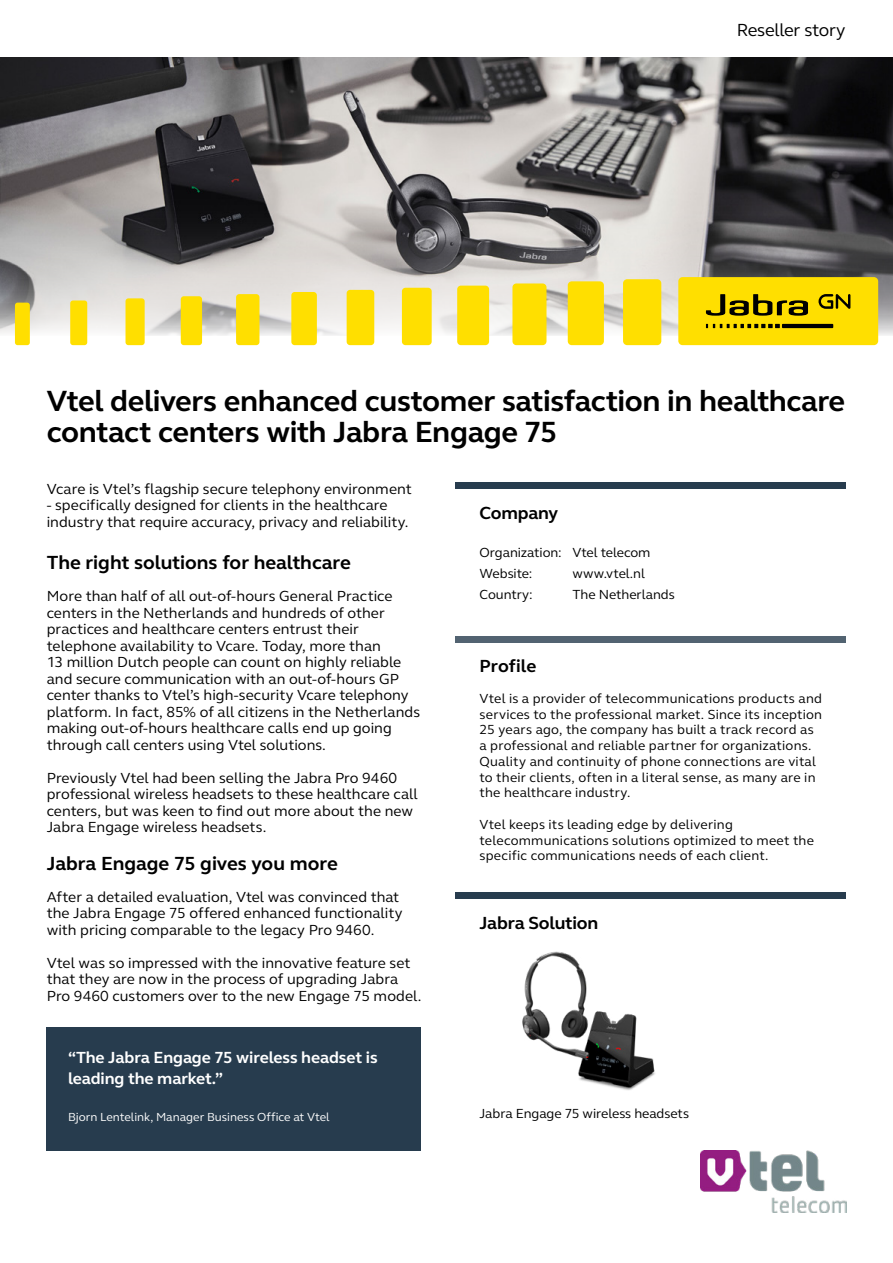
<style>
.page{position:relative;width:893px;height:1263px;background:#fff}
.page>*{position:absolute;margin:0;border:0;box-sizing:border-box;transform-origin:0 0}
.t1{font:700 30px/31.5px "GN Elliot";letter-spacing:-.015em;color:#000}
.t2{font:700 19.5px "GN Elliot";color:#000}
.t3{font:700 18px "GN Elliot";letter-spacing:-.01em;color:#000}
.t4{font:18px "GN Elliot";letter-spacing:-.015em;color:#000}
.t5{font:700 16.5px/21px "GN Elliot";letter-spacing:-.01em;color:#fff}
.t6{font:15px/16.5px "GN Elliot";color:#000}
.t7{font:13.5px/15.8px "GN Elliot";letter-spacing:.015em;color:#000}
.t8{font:13.5px/21px "GN Elliot";letter-spacing:-.005em;color:#000}
.t9{font:12px "GN Elliot";color:#fff}
</style>
<div class="page">
<img style="left:0;top:57px;width:893px;height:279px">
<div style="left:455px;top:483px;width:391px;height:6px;background:#273c4e"></div>
<div style="left:455px;top:636px;width:391px;height:6px;background:#526371"></div>
<div style="left:455px;top:892px;width:391px;height:6px;background:#273c4e"></div>
<div style="left:15px;top:303px;width:15px;height:42px;background:#ffdf00;border-radius:3px"></div>
<div style="left:70px;top:300px;width:17px;height:45px;background:#ffdf00;border-radius:3px"></div>
<div style="left:126px;top:298px;width:19px;height:47px;background:#ffdf00;border-radius:3px"></div>
<div style="left:181px;top:296px;width:21px;height:49px;background:#ffdf00;border-radius:3px"></div>
<div style="left:236px;top:294px;width:23px;height:51px;background:#ffdf00;border-radius:3px"></div>
<div style="left:291px;top:292px;width:26px;height:53px;background:#ffdf00;border-radius:3px"></div>
<div style="left:347px;top:290px;width:27px;height:55px;background:#ffdf00;border-radius:3px"></div>
<div style="left:402px;top:288px;width:30px;height:57px;background:#ffdf00;border-radius:4px"></div>
<div style="left:457px;top:286px;width:32px;height:59px;background:#ffdf00;border-radius:4px"></div>
<div style="left:512px;top:283px;width:34px;height:62px;background:#ffdf00;border-radius:4px"></div>
<div style="left:568px;top:281px;width:36px;height:64px;background:#ffdf00;border-radius:4px"></div>
<div style="left:623px;top:279px;width:38px;height:66px;background:#ffdf00;border-radius:4px"></div>
<div style="left:678px;top:277px;width:200px;height:68px;background:#ffdf00;border-radius:4px"></div>
<svg style="left:706px;top:294px;width:102px;height:22px"></svg>
<svg style="left:706px;top:324px;width:74px;height:4px"></svg>
<hr style="left:782px;top:324px;width:51px;height:4px;background:#000">
<svg style="left:818px;top:294px;width:32px;height:15px"></svg>
<img style="left:700px;top:1150px;width:146px;height:62px">
<img style="left:522px;top:951px;width:133px;height:139px">
<div style="left:47px;top:1027px;width:374px;height:123px;background:#273c4e"></div>
<p class="t4" style="left:737px;top:18px;width:110px">Reseller story</p>
<h1 class="t1" style="left:47px;top:384px;width:800px">Vtel delivers enhanced customer satisfaction in healthcare contact centers with Jabra Engage 75</h1>
<p class="t6" style="left:47px;top:480px;width:367px">Vcare is Vtel’s flagship secure telephony environment</p>
<p class="t6" style="left:47px;top:497px;width:363px">- specifically designed for clients in the healthcare industry that require accuracy, privacy and reliability.</p>
<h2 class="t2" style="left:47px;top:549px;width:306px">The right solutions for healthcare</h2>
<p class="t6" style="left:47px;top:587px;width:375px">More than half of all out-of-hours General Practice centers in the Netherlands and hundreds of other practices and healthcare centers entrust their telephone availability to Vcare. Today, more than<br>13 million Dutch people can count on highly reliable and secure communication with an out-of-hours GP center thanks to Vtel’s high-security Vcare telephony platform. In fact, 85% of all citizens in the Netherlands making out-of-hours healthcare calls end up going through call centers using Vtel solutions.</p>
<p class="t6" style="left:47px;top:769px;width:372px">Previously Vtel had been selling the Jabra Pro 9460 professional wireless headsets to these healthcare call centers, but was keen to find out more about the new Jabra Engage wireless headsets.</p>
<h2 class="t2" style="left:47px;top:850px;width:292px">Jabra Engage 75 gives you more</h2>
<p class="t6" style="left:47px;top:888px;width:357px">After a detailed evaluation, Vtel was convinced that the Jabra Engage 75 offered enhanced functionality with pricing comparable to the legacy Pro 9460.</p>
<p class="t6" style="left:47px;top:954px;width:376px">Vtel was so impressed with the innovative feature set that they are now in the process of upgrading Jabra<br>Pro 9460 customers over to the new Engage 75 model.</p>
<p class="t5" style="left:68px;top:1046px;width:311px">“The Jabra Engage 75 wireless headset is leading the market.”</p>
<p class="t9" style="left:68px;top:1109px;width:263px">Bjorn Lentelink, Manager Business Office at Vtel</p>
<p class="t3" style="left:479px;top:501px;width:80px">Company</p>
<p class="t8" style="left:479px;top:541px;width:173px">Organization: Vtel telecom<br>Website:</p>
<p class="t7" style="left:572px;top:565px;width:74px">www.vtel.nl</p>
<p class="t8" style="left:479px;top:583px;width:55px">Country:</p>
<p class="t7" style="left:572px;top:586px;width:104px">The Netherlands</p>
<p class="t3" style="left:479px;top:654px;width:58px">Profile</p>
<p class="t7" style="left:479px;top:690px;width:344px">Vtel is a provider of telecommunications products and services to the professional market. Since its inception 25 years ago, the company has built a track record as a professional and reliable partner for organizations.<br>Quality and continuity of phone connections are vital to their clients, often in a literal sense, as many are in the healthcare industry.</p>
<p class="t7" style="left:479px;top:816px;width:336px">Vtel keeps its leading edge by delivering telecommunications solutions optimized to meet the specific communications needs of each client.</p>
<p class="t3" style="left:479px;top:911px;width:120px">Jabra Solution</p>
<p class="t8" style="left:479px;top:1103px;width:211px">Jabra Engage 75 wireless headsets</p>
</div>
